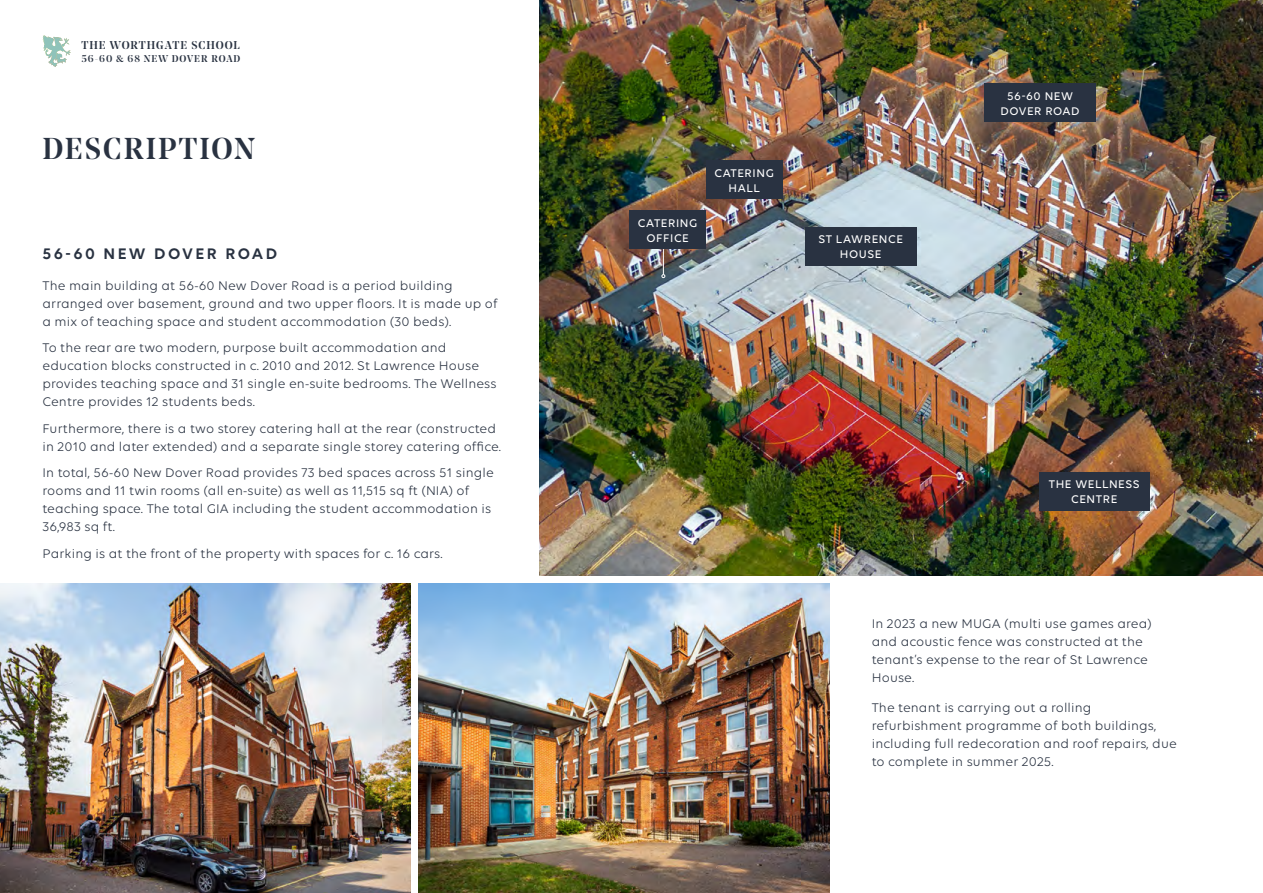
<style>
.page{position:relative;width:1263px;height:893px;background:#fff}
.page>*{position:absolute;margin:0;border:0;box-sizing:border-box;transform-origin:0 0}
.t1{font:500 30px "Noe Display";letter-spacing:.07em;color:#293241}
.t2{font:600 16.5px "Volte";letter-spacing:.15em;color:#293241}
.t3{font:13.5px/18px "Volte";letter-spacing:.01em;color:#293241}
.t4{font:500 12px/15px "Volte";letter-spacing:.05em;color:#fff;text-align:center}
.t5{font:500 11.25px "Noe Display";letter-spacing:.09em;color:#293241}
.t6{font:500 9.75px "Noe Display";letter-spacing:.1em;color:#293241}
</style>
<div class="page">
<img style="left:539px;top:0;width:724px;height:575px">
<img style="left:0;top:584px;width:410px;height:309px">
<img style="left:419px;top:584px;width:410px;height:309px">
<div style="left:984px;top:84px;width:112px;height:38px;background:#293241"></div>
<div style="left:805px;top:227px;width:111px;height:39px;background:#293241"></div>
<div style="left:1039px;top:472px;width:110px;height:38px;background:#293241"></div>
<hr style="left:663px;top:244px;width:1px;height:31px;background:#fff">
<svg style="left:661px;top:274px;width:4px;height:4px"></svg>
<div style="left:629px;top:211px;width:77px;height:38px;background:#293241"></div>
<div style="left:706px;top:161px;width:76px;height:38px;background:#293241"></div>
<svg style="left:42px;top:35px;width:29px;height:32px"></svg>
<p class="t5" style="left:81px;top:38px;width:160px">THE WORTHGATE SCHOOL</p>
<p class="t6" style="left:81px;top:52px;width:160px">56-60 &amp; 68 NEW DOVER ROAD</p>
<h1 class="t1" style="left:43px;top:129px;width:214px">DESCRIPTION</h1>
<p class="t2" style="left:43px;top:244px;width:236px">56-60 NEW DOVER ROAD</p>
<p class="t3" style="left:43px;top:276px;width:457px">The main building at 56-60 New Dover Road is a period building arranged over basement, ground and two upper floors. It is made up of a mix of teaching space and student accommodation (30 beds).</p>
<p class="t3" style="left:43px;top:339px;width:456px">To the rear are two modern, purpose built accommodation and education blocks constructed in c. 2010 and 2012. St Lawrence House provides teaching space and 31 single en-suite bedrooms. The Wellness Centre provides 12 students beds.</p>
<p class="t3" style="left:43px;top:419px;width:460px">Furthermore, there is a two storey catering hall at the rear (constructed in 2010 and later extended) and a separate single storey catering office.</p>
<p class="t3" style="left:43px;top:464px;width:453px">In total, 56-60 New Dover Road provides 73 bed spaces across 51 single rooms and 11 twin rooms (all en-suite) as well as 11,515 sq ft (NIA) of teaching space. The total GIA including the student accommodation is 36,983 sq ft.</p>
<p class="t3" style="left:43px;top:544px;width:402px">Parking is at the front of the property with spaces for c. 16 cars.</p>
<p class="t4" style="left:638px;top:215px;width:61px">CATERING<br>OFFICE</p>
<p class="t4" style="left:714px;top:165px;width:61px">CATERING<br>HALL</p>
<p class="t4" style="left:818px;top:232px;width:86px">ST LAWRENCE<br>HOUSE</p>
<p class="t4" style="left:1000px;top:88px;width:81px">56-60 NEW<br>DOVER ROAD</p>
<p class="t4" style="left:1049px;top:476px;width:92px">THE WELLNESS<br>CENTRE</p>
<p class="t3" style="left:872px;top:614px;width:282px">In 2023 a new MUGA (multi use games area) and acoustic fence was constructed at the tenant’s expense to the rear of St Lawrence<br>House.</p>
<p class="t3" style="left:872px;top:699px;width:307px">The tenant is carrying out a rolling refurbishment programme of both buildings, including full redecoration and roof repairs, due to complete in summer 2025.</p>
</div>
